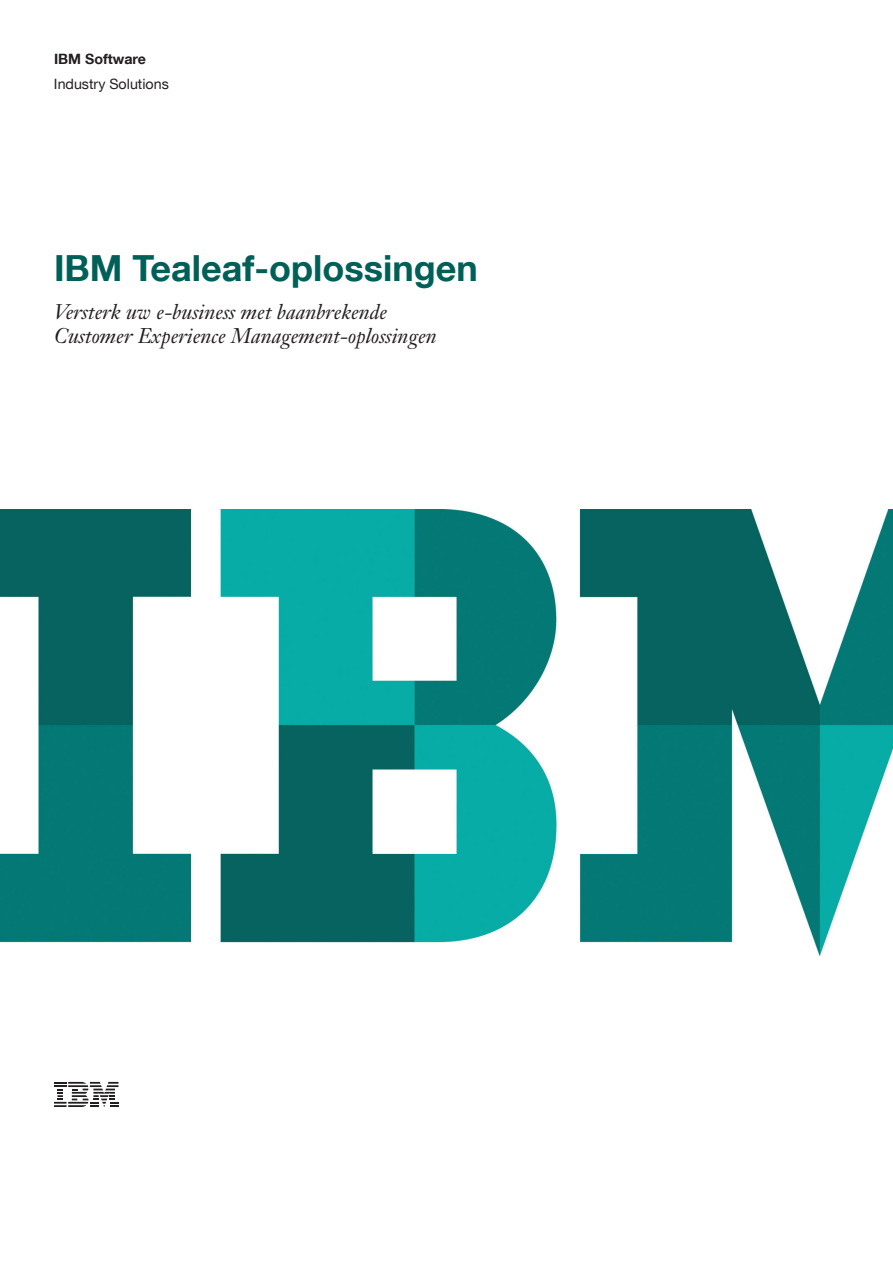
<style>
.page{position:relative;width:893px;height:1263px;background:#fff}
.page>*{position:absolute;margin:0;border:0;box-sizing:border-box;transform-origin:0 0}
.t1{font:700 36px "Helvetica Neue LT Com";color:#006057}
.t2{font:italic 21px/24px "Janson Text LT Std";color:#231f20}
.t3{font:14.25px "Helvetica Neue LT Com";color:#231f20}
.t4{font:700 14.25px "Helvetica Neue LT Com";color:#231f20}
</style>
<div class="page">
<svg style="left:54px;top:1082px;width:65px;height:25px"></svg>
<img style="left:0;top:509px;width:893px;height:446px">
<p class="t4" style="left:54px;top:50px;width:94px">IBM Software</p>
<p class="t3" style="left:54px;top:75px;width:116px">Industry Solutions</p>
<h1 class="t1" style="left:54px;top:246px;width:425px">IBM Tealeaf-oplossingen</h1>
<p class="t2" style="left:54px;top:300px;width:384px">Versterk uw e-business met baanbrekende<br>Customer Experience Management-oplossingen</p>
</div>
